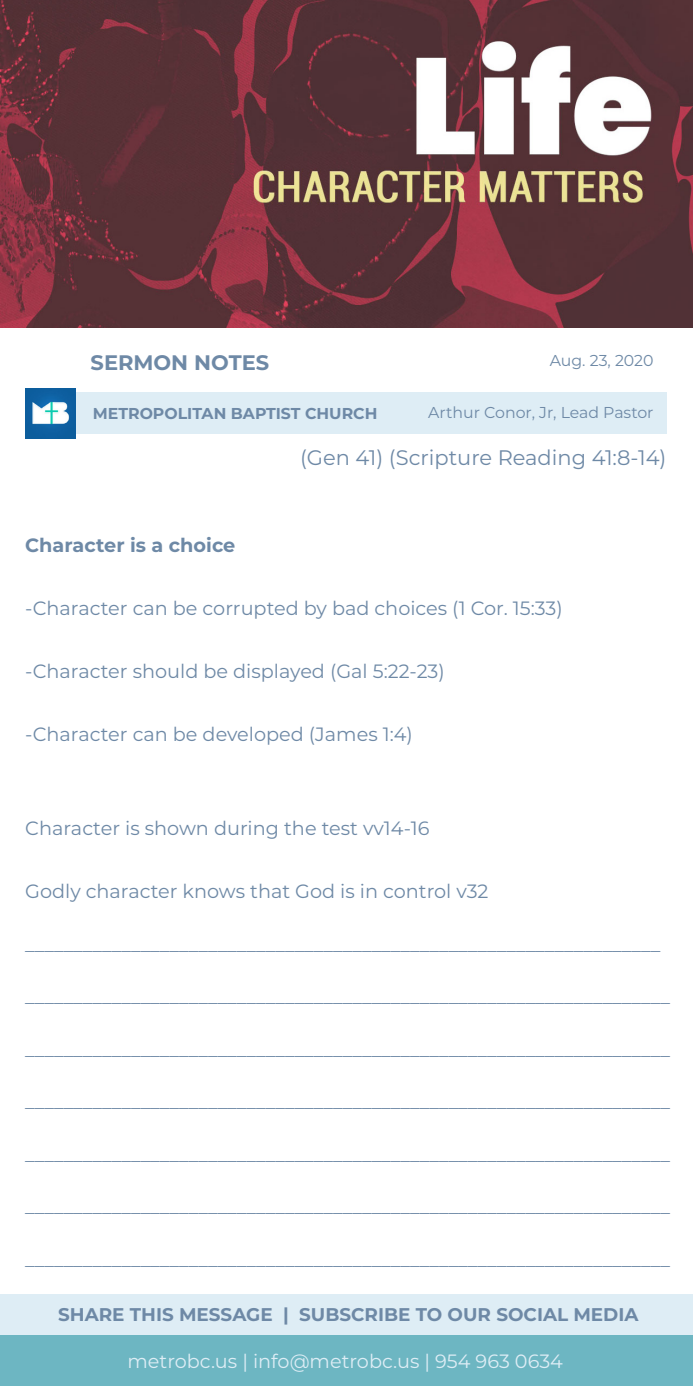
<style>
.page{position:relative;width:693px;height:1386px;background:#fff}
.page>*{position:absolute;margin:0;border:0;box-sizing:border-box;transform-origin:0 0}
.t1{font:21px "Montserrat";color:#6e89a6}
.t2{font:700 21px "Montserrat";color:#6e89a6}
.t3{font:19.25px "Montserrat";color:#6e89a6}
.t4{font:19.25px "Montserrat";color:#deedf5}
.t5{font:700 19.25px "Montserrat";color:#6e89a6}
.t6{font:700 18.38px "Montserrat";color:#6e89a6}
.t7{font:15.75px "Montserrat";color:#6e89a6}
.t8{font:700 15.75px "Montserrat";color:#6e89a6}
</style>
<div class="page">
<div style="left:0;top:1294px;width:693px;height:42px;background:#deedf5"></div>
<div style="left:47px;top:392px;width:620px;height:42px;background:#deedf5"></div>
<img style="left:25px;top:388px;width:51px;height:50px">
<div style="left:0;top:1336px;width:693px;height:50px;background:#6db6c2"></div>
<img style="left:0;top:0;width:693px;height:328px">
<p class="t2" style="left:91px;top:348px;width:180px">SERMON NOTES</p>
<p class="t8" style="left:93px;top:402px;width:286px">METROPOLITAN BAPTIST CHURCH</p>
<p class="t7" style="left:550px;top:350px;width:105px">Aug. 23, 2020</p>
<p class="t7" style="left:428px;top:402px;width:227px">Arthur Conor, Jr, Lead Pastor</p>
<p class="t5" style="left:25px;top:531px;width:212px">Character is a choice</p>
<p class="t1" style="left:300px;top:444px;width:368px">(Gen 41) (Scripture Reading 41:8-14)</p>
<p class="t3" style="left:25px;top:595px;width:539px">-Character can be corrupted by bad choices (1 Cor. 15:33)</p>
<p class="t3" style="left:25px;top:658px;width:421px">-Character should be displayed (Gal 5:22-23)</p>
<p class="t3" style="left:25px;top:721px;width:389px">-Character can be developed (James 1:4)</p>
<p class="t3" style="left:25px;top:815px;width:406px">Character is shown during the test vv14-16</p>
<p class="t3" style="left:25px;top:878px;width:465px">Godly character knows that God is in control v32</p>
<p class="t3" style="left:25px;top:931px;width:637px">__________________________________________________________________</p>
<p class="t3" style="left:25px;top:983px;width:646px">___________________________________________________________________</p>
<p class="t3" style="left:25px;top:1036px;width:646px">___________________________________________________________________</p>
<p class="t3" style="left:25px;top:1088px;width:646px">___________________________________________________________________</p>
<p class="t3" style="left:25px;top:1141px;width:646px">___________________________________________________________________</p>
<p class="t3" style="left:25px;top:1193px;width:646px">___________________________________________________________________</p>
<p class="t3" style="left:25px;top:1246px;width:646px">___________________________________________________________________</p>
<p class="t6" style="left:58px;top:1301px;width:582px">SHARE THIS MESSAGE | SUBSCRIBE TO OUR SOCIAL MEDIA</p>
<p class="t4" style="left:127px;top:1348px;width:437px">metrobc.us | info@metrobc.us | 954 963 0634</p>
</div>
